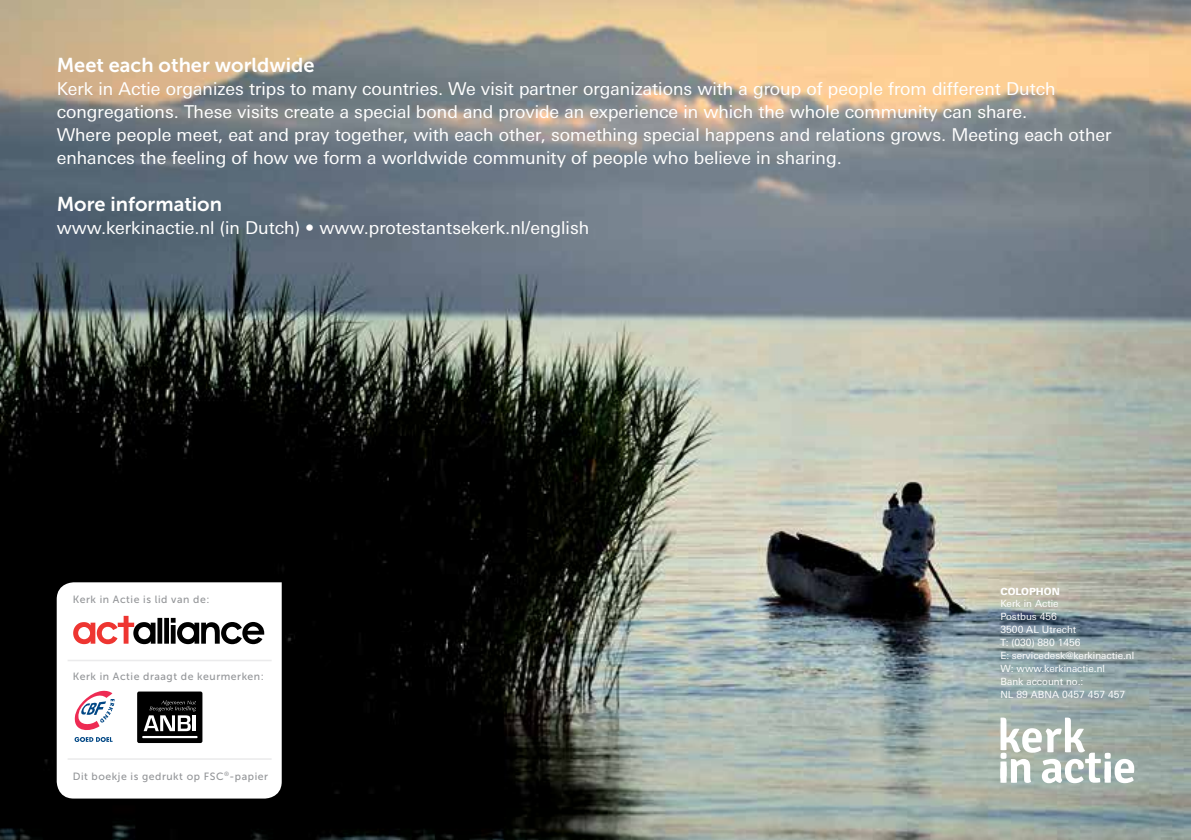
<style>
.page{position:relative;width:1191px;height:840px;background:#fff}
.page>*{position:absolute;margin:0;border:0;box-sizing:border-box;transform-origin:0 0}
.t1{font:20px "Museo Sans 700";color:#fff}
.t2{font:17.8px/23px "Linotype Univers Basic";color:#fff}
.t3{font:10.4px "Museo Sans 500";letter-spacing:.05em;color:#939598}
.t4{font:10px/12.8px "Linotype Univers Basic";color:#fff}
.t5{font:800 10px "Linotype Univers Basic";color:#fff}
</style>
<div class="page">
<img style="left:0;top:0;width:1191px;height:839px">
<svg style="left:57px;top:582px;width:225px;height:216px"></svg>
<hr style="left:68px;top:659px;width:204px;height:2px;background:#ebebec">
<hr style="left:68px;top:757px;width:204px;height:2px;background:#ebebec">
<svg style="left:73px;top:615px;width:191px;height:28px"></svg>
<div style="left:137px;top:691px;width:65px;height:51px;background:#000;border-radius:2px"></div>
<svg style="left:144px;top:700px;width:52px;height:30px"></svg>
<hr style="left:142px;top:735px;width:56px;height:2px;background:#fff">
<div style="left:64px;top:687px;width:61px;height:57px;background:#fff"></div>
<svg style="left:74px;top:690px;width:40px;height:52px"></svg>
<svg style="left:1000px;top:717px;width:134px;height:65px"></svg>
<p class="t1" style="left:57px;top:54px;width:259px">Meet each other worldwide</p>
<p class="t2" style="left:57px;top:77px;width:1056px">Kerk in Actie organizes trips to many countries. We visit partner organizations with a group of people from different Dutch congregations. These visits create a special bond and provide an experience in which the whole community can share.<br>Where people meet, eat and pray together, with each other, something special happens and relations grows. Meeting each other enhances the feeling of how we form a worldwide community of people who believe in sharing.</p>
<p class="t1" style="left:57px;top:193px;width:167px">More information</p>
<p class="t2" style="left:57px;top:216px;width:534px">www.kerkinactie.nl (in Dutch) • www.protestantsekerk.nl/english</p>
<p class="t3" style="left:73px;top:593px;width:138px">Kerk in Actie is lid van de:</p>
<p class="t3" style="left:73px;top:669px;width:193px">Kerk in Actie draagt de keurmerken:</p>
<p class="t3" style="left:73px;top:770px;width:197px">Dit boekje is gedrukt op FSC<sup>®</sup>-papier</p>
<p class="t5" style="left:1000px;top:584px;width:61px">COLOPHON</p>
<p class="t4" style="left:1000px;top:597px;width:135px">Kerk in Actie<br>Postbus 456<br>3500 AL Utrecht<br>T: (030) 880 1456<br>E: servicedesk@kerkinactie.nl<br>W: www.kerkinactie.nl<br>Bank account no.:<br>NL 89 ABNA 0457 457 457</p>
</div>
